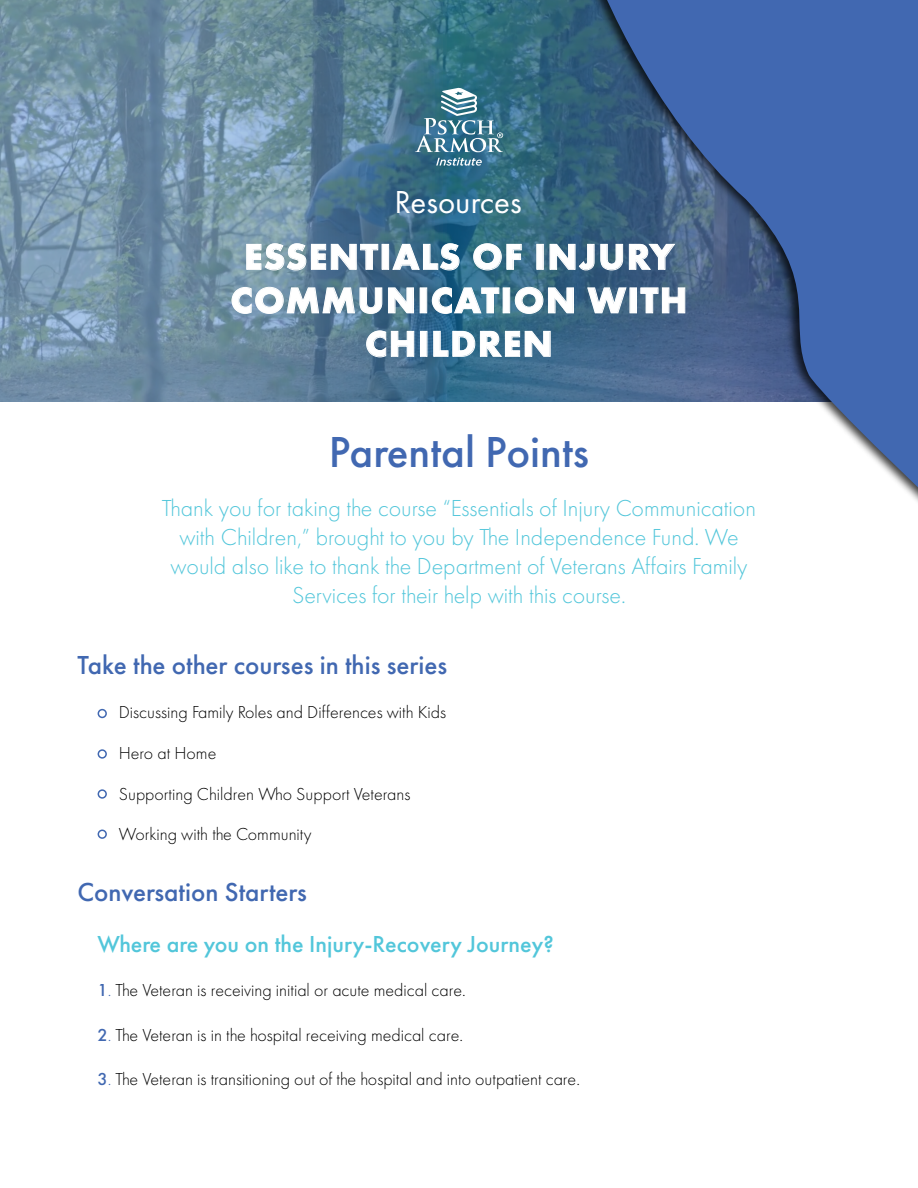
<style>
.page{position:relative;width:918px;height:1188px;background:#fff}
.page>*{position:absolute;margin:0;border:0;box-sizing:border-box;transform-origin:0 0}
.t1{font:500 45px "Futura PT";color:#4168b1}
.t2{font:700 37.5px/43.5px "Futura PT";letter-spacing:.04em;color:#fff;text-align:center}
.t3{font:33px "Futura PT";color:#fff}
.t4{font:500 27px "Futura PT";color:#4168b1}
.t5{font:300 24px/28.8px "Futura PT";color:#52c6da;text-align:center}
.t6{font:500 24px "Futura PT";color:#52c6da}
.t7{font:300 18px "Futura PT";color:#000}
.s1{font-weight:500;color:#4168b1}
.s2{color:#4168b1}
</style>
<div class="page">
<svg style="left:0;top:0;width:566px;height:402px;background:#5e849a"></svg>
<svg style="left:246px;top:243px;width:133px;height:28px;background:#7a96a9"></svg>
<div style="left:382px;top:244px;width:7px;height:25px;border:1px solid #fff"></div>
<svg style="left:392px;top:243px;width:68px;height:28px;background:#507b97"></svg>
<svg style="left:473px;top:243px;width:49px;height:28px"></svg>
<svg style="left:549px;top:244px;width:17px;height:27px"></svg>
<svg style="left:231px;top:287px;width:183px;height:27px;background:#7493a8"></svg>
<div style="left:420px;top:288px;width:7px;height:25px;border:1px solid #fff"></div>
<svg style="left:432px;top:287px;width:68px;height:27px;background:#4f829d"></svg>
<div style="left:503px;top:288px;width:7px;height:25px;border:1px solid #fff"></div>
<svg style="left:515px;top:287px;width:51px;height:27px"></svg>
<svg style="left:366px;top:330px;width:49px;height:28px"></svg>
<svg style="left:433px;top:331px;width:118px;height:26px;background:#55829e"></svg>
<svg style="left:436px;top:158px;width:46px;height:8px"></svg>
<svg style="left:415px;top:88px;width:88px;height:64px;background:#5b8b9e"></svg>
<div style="left:566px;top:0;width:352px;height:589px;background:#000;opacity:.75"></div>
<svg style="left:581px;top:0;width:337px;height:583px"></svg>
<div style="left:98px;top:709px;width:9px;height:9px;border:2px solid #4168b1;border-radius:50%"></div>
<div style="left:98px;top:749px;width:9px;height:10px;border:2px solid #4168b1;border-radius:50%"></div>
<div style="left:98px;top:789px;width:9px;height:10px;border:2px solid #4168b1;border-radius:50%"></div>
<div style="left:98px;top:830px;width:9px;height:9px;border:2px solid #4168b1;border-radius:50%"></div>
<h3 class="t3" style="left:395px;top:182px;width:128px">Resources</h3>
<h2 class="t2" style="left:231px;top:234px;width:458px">ESSENTIALS OF INJURY<br>COMMUNICATION WITH<br>CHILDREN</h2>
<h1 class="t1" style="left:329px;top:425px;width:262px">Parental Points</h1>
<h3 class="t5" style="left:162px;top:494px;width:596px">Thank you for taking the course “Essentials of Injury Communication with Children,” brought to you by The Independence Fund. We would also like to thank the Department of Veterans Affairs Family Services for their help with this course.</h3>
<h3 class="t4" style="left:78px;top:649px;width:371px">Take the other courses in this series</h3>
<p class="t7" style="left:119px;top:702px;width:329px">Discussing Family Roles and Differences with Kids</p>
<p class="t7" style="left:119px;top:743px;width:99px">Hero at Home</p>
<p class="t7" style="left:119px;top:784px;width:293px">Supporting Children Who Support Veterans</p>
<p class="t7" style="left:119px;top:824px;width:194px">Working with the Community</p>
<h3 class="t4" style="left:78px;top:875px;width:231px">Conversation Starters</h3>
<h3 class="t6" style="left:98px;top:930px;width:458px">Where are you on the Injury-Recovery Journey?</h3>
<p class="t7" style="left:98px;top:980px;width:370px"><span class="s1">1</span><span class="s2">.</span> The Veteran is receiving initial or acute medical care.</p>
<p class="t7" style="left:98px;top:1025px;width:367px"><span class="s1">2</span><span class="s2">.</span> The Veteran is in the hospital receiving medical care.</p>
<p class="t7" style="left:98px;top:1069px;width:484px"><span class="s1">3</span><span class="s2">.</span> The Veteran is transitioning out of the hospital and into outpatient care.</p>
</div>
